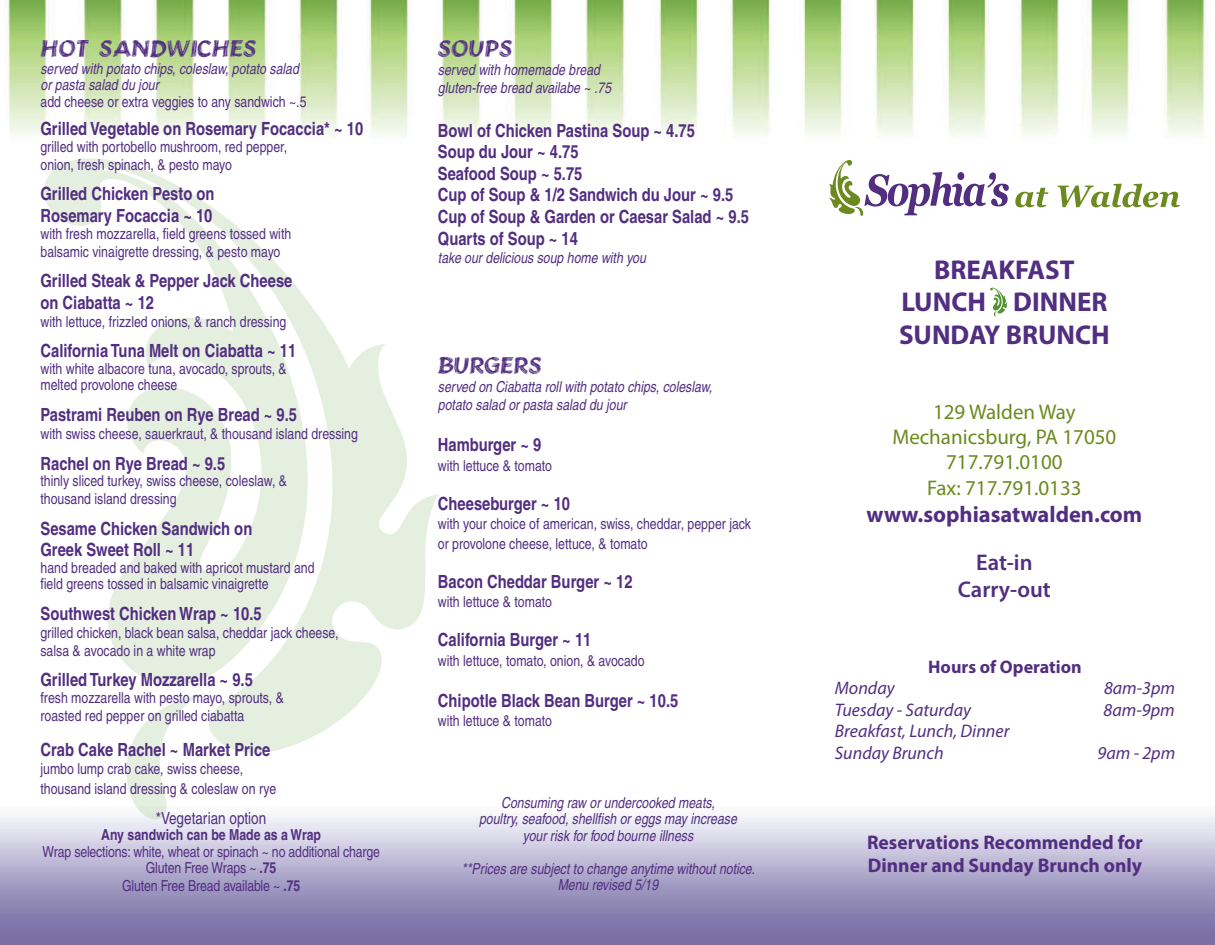
<style>
.page{position:relative;width:1215px;height:945px;background:#fff}
.page>*{position:absolute;margin:0;border:0;box-sizing:border-box;transform-origin:0 0}
.t1{font:700 27.3px "Myriad Pro";color:#522e81}
.t2{font:700 22.65px "Myriad Pro";color:#522e81}
.t3{font:600 22.65px "Myriad Pro";color:#522e81}
.t4{font:21.15px "Myriad Pro";color:#6c8a1f}
.t5{font:21.15px "Brushstroke";color:#522e81}
.t6{font:700 19.65px "Myriad Pro";color:#522e81}
.t7{font:700 condensed 18.15px "Helvetica";color:#522e81}
.t8{font:italic 18.15px "Myriad Pro";color:#522e81}
.t9{font:700 18.15px "Myriad Pro";color:#522e81}
.t10{font:condensed 16.65px "Helvetica";color:#522e81}
.t11{font:condensed 15.15px "Helvetica";color:#522e81}
.t12{font:italic condensed 15.15px "Helvetica";color:#522e81}
.t13{font:700 condensed 15.15px "Helvetica";color:#522e81}
.s1{font-weight:700}
</style>
<div class="page">
<img style="left:0;top:0;width:1215px;height:945px">
<svg style="left:39px;top:150px;width:400px;height:671px"></svg>
<svg style="left:829px;top:159px;width:180px;height:57px"></svg>
<svg style="left:1015px;top:188px;width:33px;height:19px"></svg>
<svg style="left:1058px;top:184px;width:122px;height:23px"></svg>
<svg style="left:990px;top:287px;width:17px;height:29px"></svg>
<svg style="left:1060px;top:297px;width:44px;height:44px"></svg>
<p class="t5" style="left:40px;top:34px;width:218px">HOT SANDWICHES</p>
<p class="t12" style="left:40px;top:60px;width:260px">served with potato chips, coleslaw, potato salad</p>
<p class="t12" style="left:40px;top:76px;width:120px">or pasta salad du jour</p>
<p class="t11" style="left:40px;top:93px;width:268px">add cheese or extra veggies to any sandwich ~.5</p>
<p class="t7" style="left:40px;top:118px;width:324px">Grilled Vegetable on Rosemary Focaccia* ~ 10</p>
<p class="t11" style="left:40px;top:138px;width:248px">grilled with portobello mushroom, red pepper,</p>
<p class="t11" style="left:40px;top:156px;width:193px">onion, fresh spinach, &amp; pesto mayo</p>
<p class="t7" style="left:40px;top:183px;width:176px">Grilled Chicken Pesto on</p>
<p class="t7" style="left:40px;top:205px;width:174px">Rosemary Focaccia ~ 10</p>
<p class="t11" style="left:40px;top:224px;width:252px">with fresh mozzarella, field greens tossed with</p>
<p class="t11" style="left:40px;top:242px;width:241px">balsamic vinaigrette dressing, &amp; pesto mayo</p>
<p class="t7" style="left:40px;top:270px;width:253px">Grilled Steak &amp; Pepper Jack Cheese</p>
<p class="t7" style="left:40px;top:291px;width:115px">on Ciabatta ~ 12</p>
<p class="t11" style="left:40px;top:313px;width:247px">with lettuce, frizzled onions, &amp; ranch dressing</p>
<p class="t7" style="left:40px;top:340px;width:257px">California Tuna Melt on Ciabatta ~ 11</p>
<p class="t11" style="left:40px;top:360px;width:248px">with white albacore tuna, avocado, sprouts, &amp;</p>
<p class="t11" style="left:40px;top:376px;width:138px">melted provolone cheese</p>
<p class="t7" style="left:40px;top:403px;width:258px">Pastrami Reuben on Rye Bread ~ 9.5</p>
<p class="t11" style="left:40px;top:425px;width:319px">with swiss cheese, sauerkraut, &amp; thousand island dressing</p>
<p class="t7" style="left:40px;top:452px;width:186px">Rachel on Rye Bread ~ 9.5</p>
<p class="t11" style="left:40px;top:472px;width:248px">thinly sliced turkey, swiss cheese, coleslaw, &amp;</p>
<p class="t11" style="left:40px;top:490px;width:138px">thousand island dressing</p>
<p class="t7" style="left:40px;top:517px;width:213px">Sesame Chicken Sandwich on</p>
<p class="t7" style="left:40px;top:539px;width:155px">Greek Sweet Roll ~ 11</p>
<p class="t11" style="left:40px;top:559px;width:276px">hand breaded and baked with apricot mustard and</p>
<p class="t11" style="left:40px;top:575px;width:230px">field greens tossed in balsamic vinaigrette</p>
<p class="t7" style="left:40px;top:602px;width:223px">Southwest Chicken Wrap ~ 10.5</p>
<p class="t11" style="left:40px;top:624px;width:300px">grilled chicken, black bean salsa, cheddar jack cheese,</p>
<p class="t11" style="left:40px;top:642px;width:177px">salsa &amp; avocado in a white wrap</p>
<p class="t7" style="left:40px;top:669px;width:214px">Grilled Turkey Mozzarella ~ 9.5</p>
<p class="t11" style="left:40px;top:689px;width:245px">fresh mozzarella with pesto mayo, sprouts, &amp;</p>
<p class="t11" style="left:40px;top:707px;width:205px">roasted red pepper on grilled ciabatta</p>
<p class="t7" style="left:40px;top:739px;width:231px">Crab Cake Rachel ~ Market Price</p>
<p class="t11" style="left:40px;top:760px;width:204px">jumbo lump crab cake, swiss cheese,</p>
<p class="t11" style="left:40px;top:779px;width:237px">thousand island dressing &amp; coleslaw on rye</p>
<p class="t10" style="left:156px;top:808px;width:112px">*Vegetarian option</p>
<p class="t13" style="left:101px;top:825px;width:222px">Any sandwich can be Made as a Wrap</p>
<p class="t11" style="left:42px;top:842px;width:339px">Wrap selections: white, wheat or spinach ~ no additional charge</p>
<p class="t11" style="left:146px;top:859px;width:132px">Gluten Free Wraps ~ <span class="s1">.75</span></p>
<p class="t11" style="left:122px;top:877px;width:180px">Gluten Free Bread available ~ <span class="s1">.75</span></p>
<p class="t5" style="left:438px;top:34px;width:77px">SOUPS</p>
<p class="t12" style="left:438px;top:61px;width:164px">served with homemade bread</p>
<p class="t12" style="left:438px;top:79px;width:175px">gluten-free bread availabe ~ .75</p>
<p class="t7" style="left:438px;top:119px;width:259px">Bowl of Chicken Pastina Soup ~ 4.75</p>
<p class="t7" style="left:438px;top:141px;width:142px">Soup du Jour ~ 4.75</p>
<p class="t7" style="left:438px;top:162px;width:146px">Seafood Soup ~ 5.75</p>
<p class="t7" style="left:438px;top:184px;width:297px">Cup of Soup &amp; 1/2 Sandwich du Jour ~ 9.5</p>
<p class="t7" style="left:438px;top:206px;width:313px">Cup of Soup &amp; Garden or Caesar Salad ~ 9.5</p>
<p class="t7" style="left:438px;top:227px;width:142px">Quarts of Soup ~ 14</p>
<p class="t12" style="left:438px;top:249px;width:209px">take our delicious soup home with you</p>
<p class="t5" style="left:438px;top:351px;width:106px">BURGERS</p>
<p class="t12" style="left:438px;top:378px;width:276px">served on Ciabatta roll with potato chips, coleslaw,</p>
<p class="t12" style="left:438px;top:396px;width:190px">potato salad or pasta salad du jour</p>
<p class="t7" style="left:438px;top:434px;width:105px">Hamburger ~ 9</p>
<p class="t11" style="left:438px;top:457px;width:116px">with lettuce &amp; tomato</p>
<p class="t7" style="left:438px;top:492px;width:134px">Cheeseburger ~ 10</p>
<p class="t11" style="left:438px;top:515px;width:315px">with your choice of american, swiss, cheddar, pepper jack</p>
<p class="t11" style="left:438px;top:535px;width:211px">or provolone cheese, lettuce, &amp; tomato</p>
<p class="t7" style="left:438px;top:570px;width:196px">Bacon Cheddar Burger ~ 12</p>
<p class="t11" style="left:438px;top:593px;width:116px">with lettuce &amp; tomato</p>
<p class="t7" style="left:438px;top:629px;width:155px">California Burger ~ 11</p>
<p class="t11" style="left:438px;top:652px;width:208px">with lettuce, tomato, onion, &amp; avocado</p>
<p class="t7" style="left:438px;top:690px;width:242px">Chipotle Black Bean Burger ~ 10.5</p>
<p class="t11" style="left:438px;top:712px;width:116px">with lettuce &amp; tomato</p>
<p class="t12" style="left:501px;top:794px;width:215px">Consuming raw or undercooked meats,</p>
<p class="t12" style="left:479px;top:810px;width:259px">poultry, seafood, shellfish or eggs may increase</p>
<p class="t12" style="left:523px;top:827px;width:172px">your risk for food bourne illness</p>
<p class="t12" style="left:462px;top:860px;width:295px">**Prices are subject to change anytime without notice.</p>
<p class="t12" style="left:558px;top:876px;width:102px">Menu revised 5/19</p>
<p class="t1" style="left:934px;top:252px;width:142px">BREAKFAST</p>
<p class="t1" style="left:901px;top:284px;width:208px">LUNCH DINNER</p>
<p class="t1" style="left:899px;top:317px;width:212px">SUNDAY BRUNCH</p>
<p class="t4" style="left:933px;top:399px;width:144px">129 Walden Way</p>
<p class="t4" style="left:892px;top:424px;width:226px">Mechanicsburg, PA 17050</p>
<p class="t4" style="left:946px;top:449px;width:118px">717.791.0100</p>
<p class="t4" style="left:927px;top:474px;width:156px">Fax: 717.791.0133</p>
<p class="t2" style="left:867px;top:499px;width:277px">www.sophiasatwalden.com</p>
<p class="t3" style="left:976px;top:548px;width:58px">Eat-in</p>
<p class="t3" style="left:958px;top:575px;width:94px">Carry-out</p>
<p class="t9" style="left:928px;top:655px;width:155px">Hours of Operation</p>
<p class="t8" style="left:835px;top:677px;width:61px">Monday</p>
<p class="t8" style="left:1104px;top:677px;width:73px">8am-3pm</p>
<p class="t8" style="left:835px;top:699px;width:138px">Tuesday - Saturday</p>
<p class="t8" style="left:1104px;top:699px;width:73px">8am-9pm</p>
<p class="t8" style="left:835px;top:720px;width:176px">Breakfast, Lunch, Dinner</p>
<p class="t8" style="left:835px;top:742px;width:110px">Sunday Brunch</p>
<p class="t8" style="left:1098px;top:742px;width:79px">9am - 2pm</p>
<p class="t6" style="left:867px;top:830px;width:277px">Reservations Recommended for</p>
<p class="t6" style="left:868px;top:853px;width:276px">Dinner and Sunday Brunch only</p>
</div>
